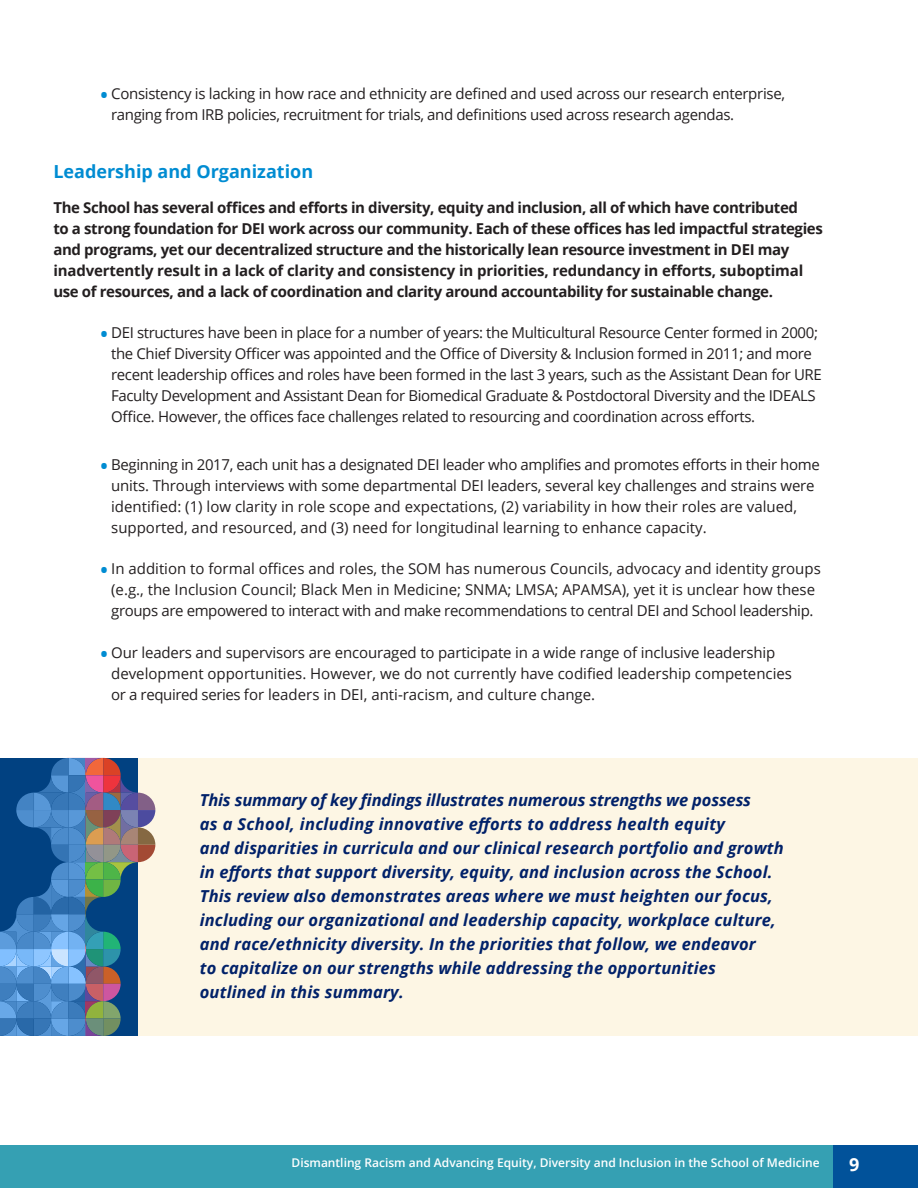
<style>
.page{position:relative;width:918px;height:1188px;background:#fff}
.page>*{position:absolute;margin:0;border:0;box-sizing:border-box;transform-origin:0 0}
.Paragraph_Style_1{font:700 18px "Open Sans";color:#008cd2}
.page_number{font:700 18px "Open Sans";color:#fff}
.t1{font:italic 700 16.5px/24px "Open Sans";letter-spacing:.01em;color:#012169}
.Paragraph_Style_1-2{font:15px/21px "Open Sans";letter-spacing:-.025em;color:#231f20}
.Paragraph_Style_1-3{font:15px/21px "Open Sans";color:#231f20;text-align:center}
.Paragraph_Style_1-4{font:700 15px/21px "Open Sans";letter-spacing:-.025em;color:#231f20}
.t2{font:600 12px "Open Sans";color:#fff}
.s1{font-weight:700;font-size:19.5px;color:#008cd2}
</style>
<div class="page">
<div style="left:0;top:1146px;width:918px;height:42px;background:#35a0b3"></div>
<div style="left:833px;top:1146px;width:84px;height:42px;background:#01529a"></div>
<div style="left:138px;top:758px;width:780px;height:278px;background:#fdf6e4"></div>
<svg style="left:85px;top:758px;width:70px;height:278px"></svg>
<svg style="left:0;top:758px;width:85px;height:278px;background:#3878b7"></svg>
<p class="Paragraph_Style_1-2" style="left:111px;top:83px;width:675px;text-indent:-11px"><span class="s1">•</span> Consistency is lacking in how race and ethnicity are defined and used across our research enterprise, ranging from IRB policies, recruitment for trials, and definitions used across research agendas.</p>
<p class="Paragraph_Style_1" style="left:53px;top:159px;width:261px">Leadership and Organization</p>
<p class="Paragraph_Style_1-4" style="left:53px;top:197px;width:771px">The School has several offices and efforts in diversity, equity and inclusion, all of which have contributed<br>to a strong foundation for DEI work across our community. Each of these offices has led impactful strategies and programs, yet our decentralized structure and the historically lean resource investment in DEI may inadvertently result in a lack of clarity and consistency in priorities, redundancy in efforts, suboptimal use of resources, and a lack of coordination and clarity around accountability for sustainable change.</p>
<p class="Paragraph_Style_1-2" style="left:111px;top:322px;width:712px;text-indent:-11px"><span class="s1">•</span> DEI structures have been in place for a number of years: the Multicultural Resource Center formed in 2000; the Chief Diversity Officer was appointed and the Office of Diversity &amp; Inclusion formed in 2011; and more recent leadership offices and roles have been formed in the last 3 years, such as the Assistant Dean for URE Faculty Development and Assistant Dean for Biomedical Graduate &amp; Postdoctoral Diversity and the IDEALS Office. However, the offices face challenges related to resourcing and coordination across efforts.</p>
<p class="Paragraph_Style_1-2" style="left:111px;top:454px;width:710px;text-indent:-11px"><span class="s1">•</span> Beginning in 2017, each unit has a designated DEI leader who amplifies and promotes efforts in their home units. Through interviews with some departmental DEI leaders, several key challenges and strains were identified: (1) low clarity in role scope and expectations, (2) variability in how their roles are valued, supported, and resourced, and (3) need for longitudinal learning to enhance capacity.</p>
<p class="Paragraph_Style_1-3" style="left:101px;top:558px;width:722px"><span class="s1">•</span> In addition to formal offices and roles, the SOM has numerous Councils, advocacy and identity groups (e.g., the Inclusion Council; Black Men in Medicine; SNMA; LMSA; APAMSA), yet it is unclear how these groups are empowered to interact with and make recommendations to central DEI and School leadership.</p>
<p class="Paragraph_Style_1-3" style="left:111px;top:641px;width:682px;text-align:left;text-indent:-11px"><span class="s1">•</span> Our leaders and supervisors are encouraged to participate in a wide range of inclusive leadership development opportunities. However, we do not currently have codified leadership competencies or a required series for leaders in DEI, anti-racism, and culture change.</p>
<p class="t1" style="left:200px;top:787px;width:586px">This summary of key findings illustrates numerous strengths we possess<br>as a School, including innovative efforts to address health equity<br>and disparities in curricula and our clinical research portfolio and growth in efforts that support diversity, equity, and inclusion across the School.<br>This review also demonstrates areas where we must heighten our focus, including our organizational and leadership capacity, workplace culture, and race/ethnicity diversity. In the priorities that follow, we endeavor<br>to capitalize on our strengths while addressing the opportunities outlined in this summary.</p>
<p class="t2" style="left:292px;top:1154px;width:530px">Dismantling Racism and Advancing Equity, Diversity and Inclusion in the School of Medicine</p>
<p class="page_number" style="left:844px;top:1152px;width:16px">A9</p>
</div>
